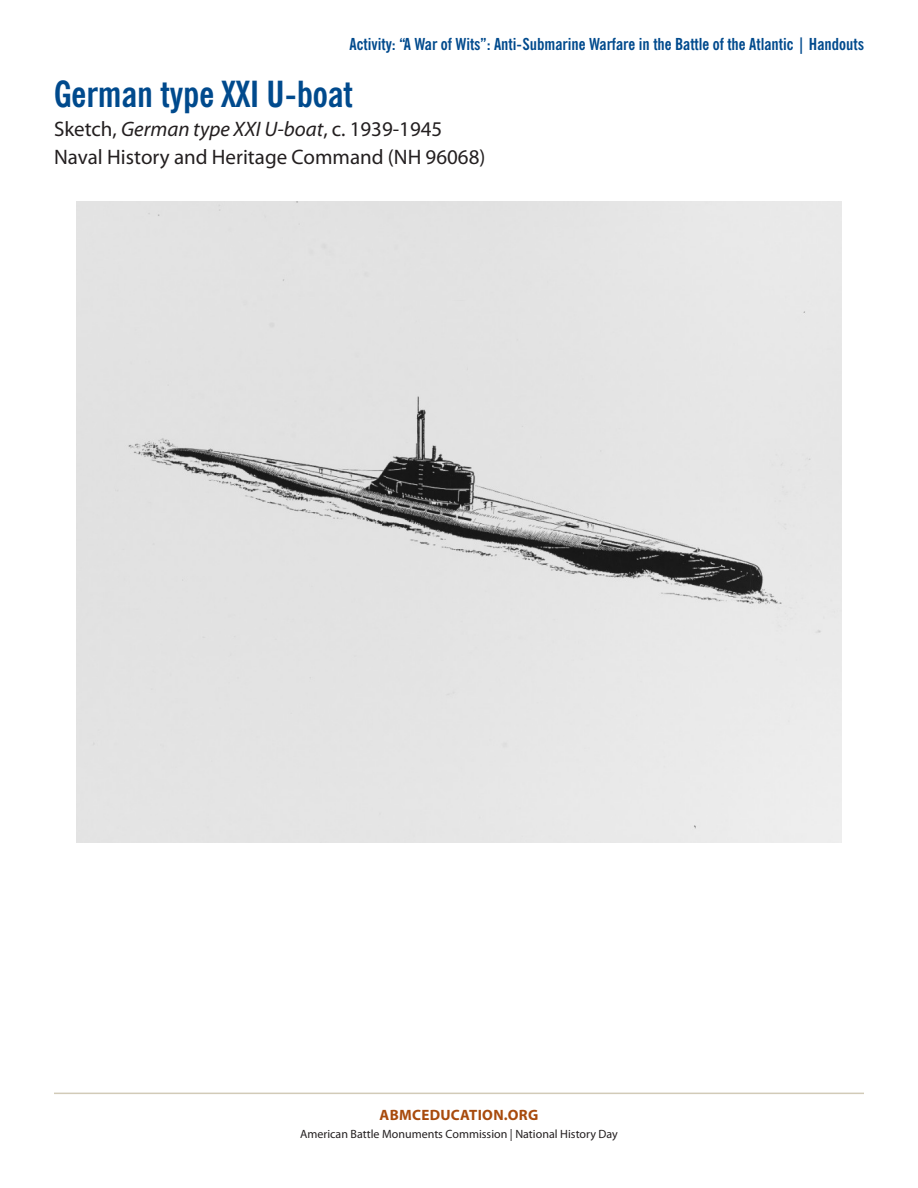
<style>
.page{position:relative;width:918px;height:1188px;background:#fff}
.page>*{position:absolute;margin:0;border:0;box-sizing:border-box;transform-origin:0 0}
.Body{font:700 condensed 36px "News Gothic BT";color:#004a8d}
.Body-2{font:21px "Myriad Pro";color:#231f20}
.Running_Header{font:700 condensed 16.5px "News Gothic BT";color:#004a8d}
.RunningFooter{font:700 15px "Myriad Pro";letter-spacing:.02em;color:#a84b0d}
.RunningFooter-2{font:12px "Myriad Pro";color:#231f20}
.s1{font-style:italic}
</style>
<div class="page">
<hr style="left:54px;top:1093px;width:810px;height:1px;background:#d2cbb8">
<img style="left:76px;top:202px;width:766px;height:640px">
<p class="Running_Header" style="left:350px;top:34px;width:516px">Activity: “A War of Wits”: Anti-Submarine Warfare in the Battle of the Atlantic | Handouts</p>
<p class="Body" style="left:54px;top:72px;width:300px">German type XXI U-boat</p>
<p class="Body-2" style="left:54px;top:116px;width:390px">Sketch, <span class="s1">German type XXI U-boat</span>, c. 1939-1945</p>
<p class="Body-2" style="left:54px;top:144px;width:433px">Naval History and Heritage Command (NH 96068)</p>
<p class="RunningFooter" style="left:380px;top:1106px;width:160px">ABMCEDUCATION.ORG</p>
<p class="RunningFooter-2" style="left:300px;top:1126px;width:319px">American Battle Monuments Commission | National History Day</p>
</div>
